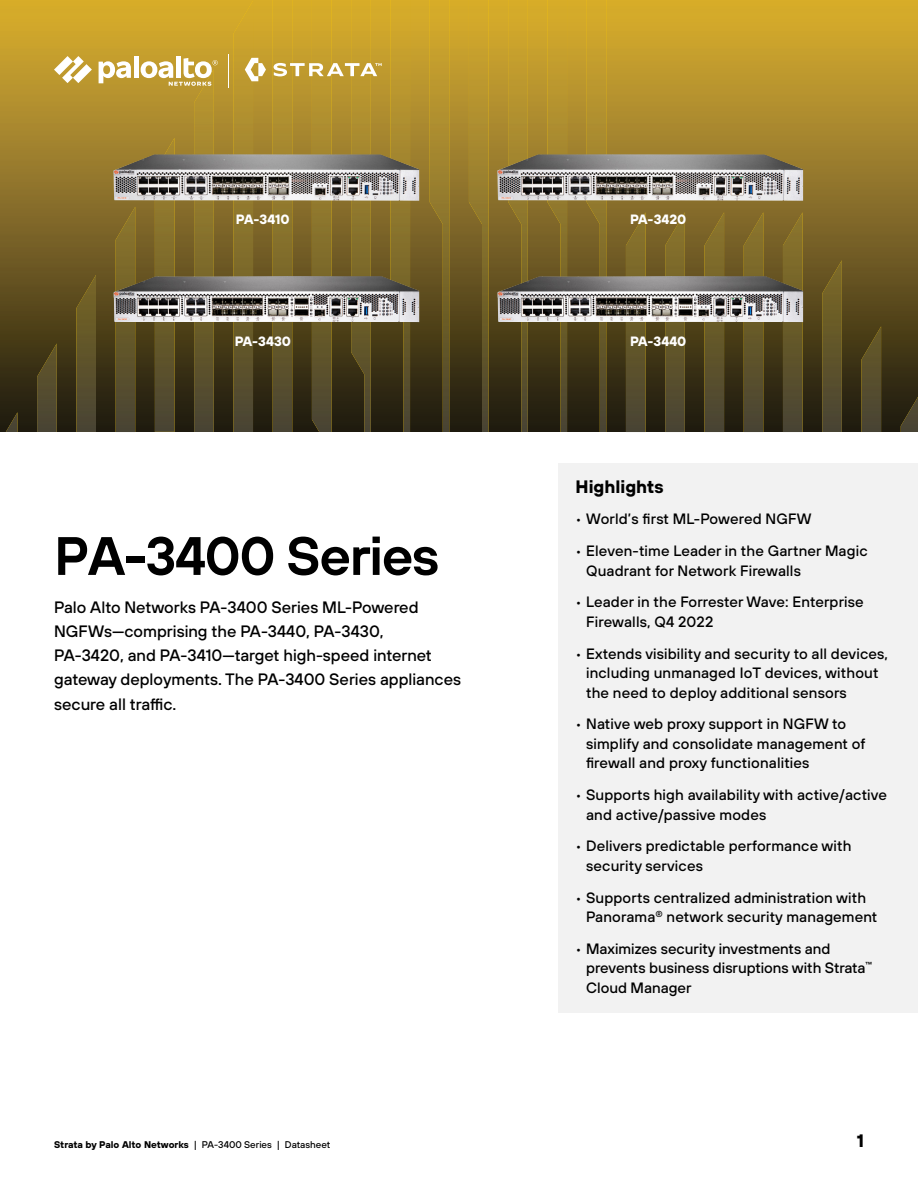
<style>
.page{position:relative;width:918px;height:1188px;background:#fff}
.page>*{position:absolute;margin:0;border:0;box-sizing:border-box;transform-origin:0 0}
.t1{font:600 54px "TT Hoves";letter-spacing:-.025em;color:#000}
.t2{font:700 18px "TT Hoves";color:#000}
.t3{font:500 16.5px/24px "TT Hoves";color:#000}
.t4{font:500 15px/19.5px "TT Hoves";letter-spacing:.01em;color:#000}
.t5{font:700 13.5px "TT Hoves";color:#fff}
.t6{font:700 9.75px "TT Hoves";color:#000}
.s1{font-weight:400;font-size:14.25px}
.s2{font-weight:500}
</style>
<div class="page">
<img style="left:0;top:0;width:918px;height:432px">
<img style="left:901px;top:397px;width:17px;height:35px">
<img style="left:861px;top:326px;width:20px;height:106px">
<img style="left:822px;top:260px;width:20px;height:172px">
<img style="left:783px;top:212px;width:20px;height:220px">
<img style="left:744px;top:212px;width:19px;height:220px">
<img style="left:704px;top:212px;width:20px;height:220px">
<img style="left:665px;top:212px;width:20px;height:220px">
<img style="left:626px;top:212px;width:20px;height:220px">
<img style="left:587px;top:0;width:19px;height:432px">
<img style="left:547px;top:0;width:20px;height:432px">
<img style="left:508px;top:0;width:20px;height:432px">
<img style="left:469px;top:0;width:20px;height:432px">
<img style="left:430px;top:0;width:19px;height:432px">
<img style="left:390px;top:0;width:20px;height:432px">
<img style="left:351px;top:0;width:20px;height:432px">
<img style="left:312px;top:0;width:20px;height:432px">
<img style="left:273px;top:0;width:19px;height:432px">
<img style="left:233px;top:1px;width:20px;height:431px">
<img style="left:194px;top:86px;width:20px;height:346px">
<img style="left:155px;top:138px;width:20px;height:294px">
<img style="left:116px;top:207px;width:19px;height:225px">
<img style="left:76px;top:275px;width:20px;height:157px">
<img style="left:37px;top:343px;width:20px;height:89px">
<img style="left:6px;top:412px;width:12px;height:20px">
<hr style="left:228px;top:54px;width:1px;height:34px;background:#fff">
<svg style="left:54px;top:56px;width:38px;height:27px"></svg>
<hr style="left:134px;top:56px;width:4px;height:22px;background:#fff">
<svg style="left:99px;top:61px;width:32px;height:22px"></svg>
<div style="left:176px;top:56px;width:5px;height:22px;background:#fff"></div>
<svg style="left:141px;top:58px;width:77px;height:28px"></svg>
<svg style="left:245px;top:58px;width:21px;height:23px"></svg>
<svg style="left:274px;top:63px;width:108px;height:13px"></svg>
<div style="left:558px;top:463px;width:360px;height:549px;background:#f2f2f2"></div>
<img style="left:113px;top:154px;width:306px;height:47px">
<img style="left:497px;top:154px;width:306px;height:47px">
<img style="left:113px;top:276px;width:306px;height:46px">
<img style="left:497px;top:276px;width:306px;height:46px">
<p class="t5" style="left:236px;top:210px;width:55px">PA-3410</p>
<p class="t5" style="left:630px;top:210px;width:58px">PA-3420</p>
<p class="t5" style="left:235px;top:332px;width:58px">PA-3430</p>
<p class="t5" style="left:630px;top:332px;width:58px">PA-3440</p>
<h1 class="t1" style="left:54px;top:520px;width:387px">PA-3400 Series</h1>
<p class="t3" style="left:54px;top:595px;width:408px">Palo Alto Networks PA-3400 Series ML-Powered NGFWs—comprising the PA-3440, PA-3430,<br>PA-3420, and PA-3410—target high-speed internet gateway deployments. The PA-3400 Series appliances secure all traffic.</p>
<p class="t2" style="left:576px;top:474px;width:90px">Highlights</p>
<p class="t4" style="left:576px;top:509px;width:237px"><span class="s1">•</span> World’s first ML-Powered NGFW</p>
<p class="t4" style="left:586px;top:541px;width:283px;text-indent:-10px"><span class="s1">•</span> Eleven-time Leader in the Gartner Magic<br>Quadrant for Network Firewalls</p>
<p class="t4" style="left:586px;top:592px;width:279px;text-indent:-10px"><span class="s1">•</span> Leader in the Forrester Wave: Enterprise<br>Firewalls, Q4 2022</p>
<p class="t4" style="left:586px;top:643px;width:304px;text-indent:-10px"><span class="s1">•</span> Extends visibility and security to all devices, including unmanaged IoT devices, without the need to deploy additional sensors</p>
<p class="t4" style="left:586px;top:714px;width:281px;text-indent:-10px"><span class="s1">•</span> Native web proxy support in NGFW to simplify and consolidate management of firewall and proxy functionalities</p>
<p class="t4" style="left:586px;top:785px;width:302px;text-indent:-10px"><span class="s1">•</span> Supports high availability with active/active and active/passive modes</p>
<p class="t4" style="left:586px;top:836px;width:267px;text-indent:-10px"><span class="s1">•</span> Delivers predictable performance with security services</p>
<p class="t4" style="left:586px;top:887px;width:293px;text-indent:-10px"><span class="s1">•</span> Supports centralized administration with<br>Panorama<sup>®</sup> network security management</p>
<p class="t4" style="left:586px;top:938px;width:288px;text-indent:-10px"><span class="s1">•</span> Maximizes security investments and prevents business disruptions with Strata<sup>™<br></sup>Cloud Manager</p>
<p class="t6" style="left:54px;top:1138px;width:278px">Strata by Palo Alto Networks <span class="s2">| PA-3400 Series | Datasheet</span></p>
<p class="t2" style="left:857px;top:1128px;width:9px">1</p>
</div>
